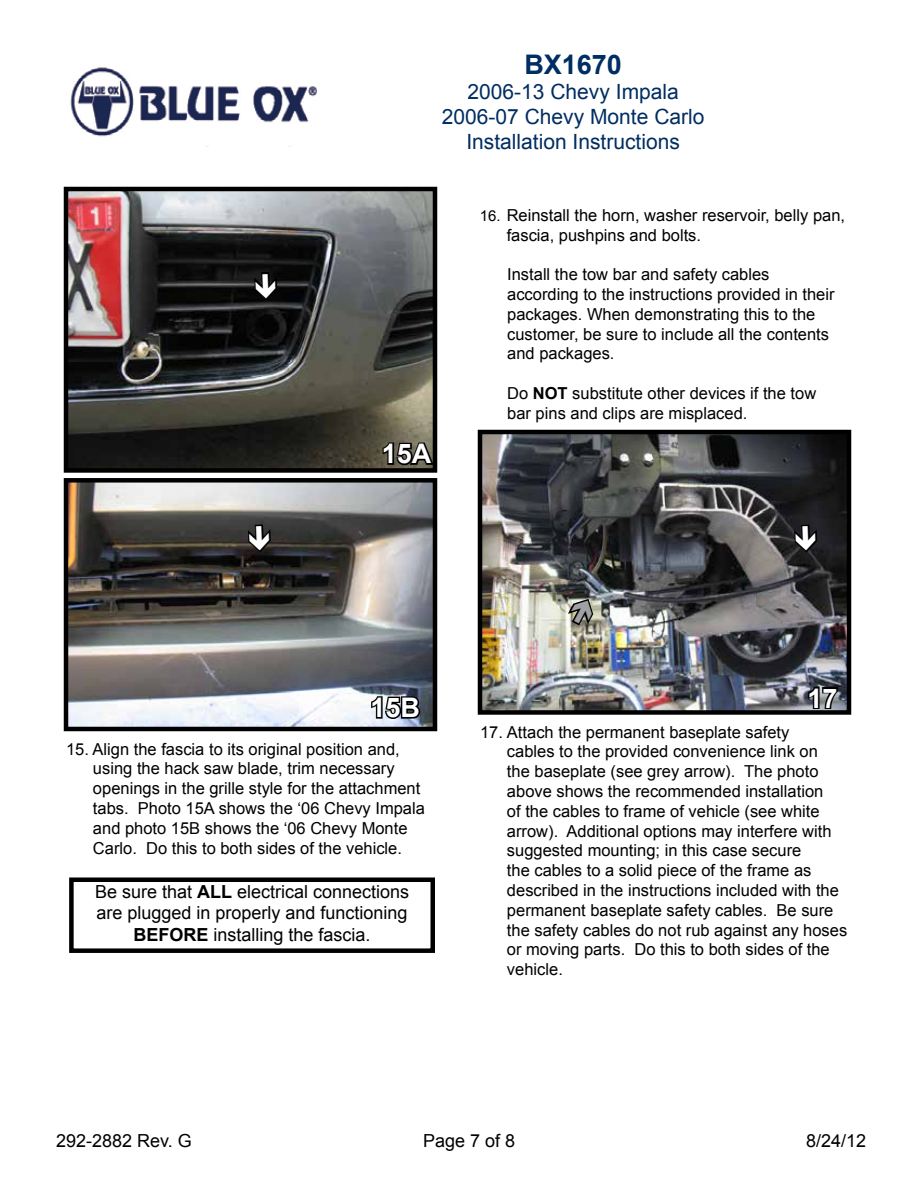
<style>
.page{position:relative;width:918px;height:1188px;background:#fff}
.page>*{position:absolute;margin:0;border:0;box-sizing:border-box;transform-origin:0 0}
.t1{font:700 27px "Arial";color:#fff}
.t2{font:700 27px "Arial";color:#002d62}
.t3{font:21px/25.2px "Arial";color:#002d62;text-align:center}
.t4{font:18px/21.6px "Arial";color:#000;text-align:center}
.t5{font:16.5px/19.8px "Arial";color:#000}
.s1{font-size:15px}
.s2{font-weight:700}
</style>
<div class="page">
<img style="left:70px;top:67px;width:247px;height:80px">
<img style="left:69px;top:192px;width:363px;height:276px">
<div style="left:64px;top:187px;width:373px;height:286px;border:4px solid #000"></div>
<svg style="left:381px;top:440px;width:55px;height:27px"></svg>
<img style="left:483px;top:435px;width:363px;height:275px">
<div style="left:478px;top:430px;width:373px;height:285px;border:4px solid #000"></div>
<svg style="left:807px;top:685px;width:32px;height:26px"></svg>
<img style="left:69px;top:483px;width:363px;height:243px">
<div style="left:64px;top:478px;width:373px;height:253px;border:4px solid #000"></div>
<svg style="left:370px;top:694px;width:53px;height:26px"></svg>
<div style="left:69px;top:878px;width:366px;height:75px;border:4px solid #000"></div>
<svg style="left:252px;top:270px;width:27px;height:32px"></svg>
<svg style="left:565px;top:597px;width:31px;height:31px"></svg>
<svg style="left:792px;top:523px;width:27px;height:32px"></svg>
<svg style="left:246px;top:523px;width:27px;height:32px"></svg>
<h1 class="t2" style="left:524px;top:46px;width:99px">BX1670</h1>
<p class="t3" style="left:442px;top:79px;width:264px">2006-13 Chevy Impala<br>2006-07 Chevy Monte Carlo<br>Installation Instructions</p>
<h1 class="t1" style="left:382px;top:436px;width:51px">15A</h1>
<p class="t5" style="left:507px;top:205px;width:340px;text-indent:-27px"><span class="s1">16.</span> Reinstall the horn, washer reservoir, belly pan, fascia, pushpins and bolts.</p>
<p class="t5" style="left:507px;top:265px;width:329px">Install the tow bar and safety cables according to the instructions provided in their packages. When demonstrating this to the customer, be sure to include all the contents and packages.</p>
<p class="t5" style="left:507px;top:383px;width:311px">Do <span class="s2">NOT</span> substitute other devices if the tow bar pins and clips are misplaced.</p>
<h1 class="t1" style="left:371px;top:690px;width:51px">15B</h1>
<p class="t5" style="left:93px;top:739px;width:334px;text-indent:-27px">15. Align the fascia to its original position and, using the hack saw blade, trim necessary openings in the grille style for the attachment tabs. Photo 15A shows the ‘06 Chevy Impala and photo 15B shows the ‘06 Chevy Monte Carlo. Do this to both sides of the vehicle.</p>
<p class="t4" style="left:95px;top:881px;width:316px">Be sure that <span class="s2">ALL</span> electrical connections are plugged in properly and functioning<br><span class="s2">BEFORE</span> installing the fascia.</p>
<h1 class="t1" style="left:807px;top:680px;width:32px">17</h1>
<p class="t5" style="left:507px;top:722px;width:342px;text-indent:-27px">17. Attach the permanent baseplate safety<br>cables to the provided convenience link on<br>the baseplate (see grey arrow). The photo above shows the recommended installation<br>of the cables to frame of vehicle (see white arrow). Additional options may interfere with suggested mounting; in this case secure<br>the cables to a solid piece of the frame as described in the instructions included with the permanent baseplate safety cables. Be sure the safety cables do not rub against any hoses or moving parts. Do this to both sides of the vehicle.</p>
<p class="t4" style="left:56px;top:1130px;width:137px">292-2882 Rev. G</p>
<p class="t4" style="left:423px;top:1130px;width:94px">Page 7 of 8</p>
<p class="t4" style="left:806px;top:1130px;width:62px">8/24/12</p>
</div>
